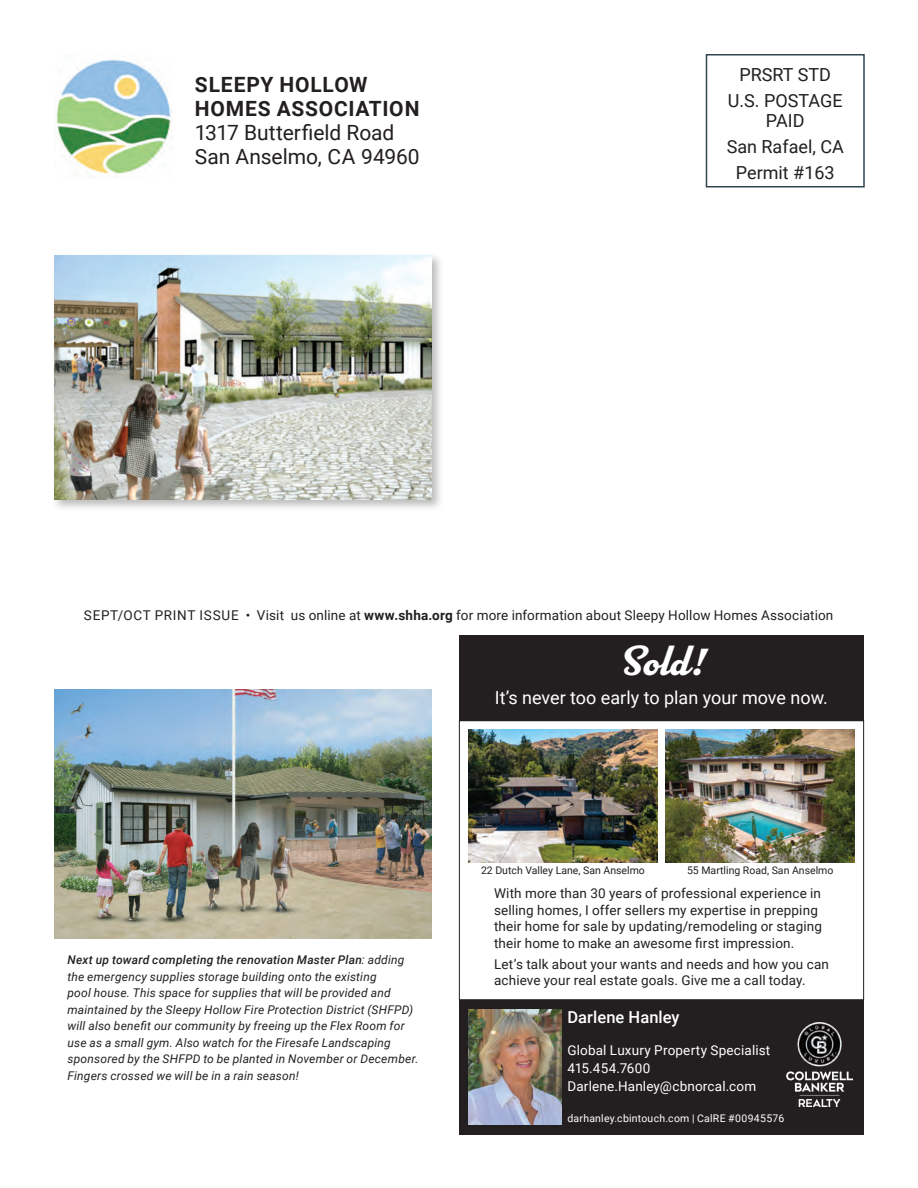
<style>
.page{position:relative;width:918px;height:1188px;background:#fff}
.page>*{position:absolute;margin:0;border:0;box-sizing:border-box;transform-origin:0 0}
.t1{font:700 42px "Parkside";color:#fff}
.t2{font:21px/24px "Roboto";letter-spacing:-.005em;color:#231f20}
.t3{font:700 21px/24px "Roboto";letter-spacing:.04em;color:#231f20}
.t4{font:18px/26.2px "Roboto";color:#231f20;text-align:center}
.t5{font:18px "Roboto";color:#fff}
.t6{font:500 16.5px "Roboto";letter-spacing:.005em;color:#fff}
.t7{font:13.5px/16.5px "Roboto";letter-spacing:.01em;color:#231f20}
.t8{font:13.5px/18px "Roboto";letter-spacing:.015em;color:#fff}
.t9{font:italic 12px/16.5px "Roboto";letter-spacing:.015em;color:#231f20}
.t10{font:10.5px "Roboto";color:#231f20}
.t11{font:10.5px "Roboto";letter-spacing:.02em;color:#fff}
.s1{font-weight:700}
.s2{font-weight:500}
</style>
<div class="page">
<div style="left:706px;top:54px;width:159px;height:134px;border:2px solid #30444f"></div>
<img style="left:54px;top:59px;width:117px;height:120px">
<div style="left:459px;top:635px;width:405px;height:500px;background:#231f20"></div>
<div style="left:459px;top:721px;width:405px;height:279px;background:#fff"></div>
<div style="left:459px;top:720px;width:405px;height:280px;border:1px solid #231f20"></div>
<img style="left:468px;top:1009px;width:93px;height:116px">
<img style="left:787px;top:1023px;width:66px;height:84px">
<img style="left:468px;top:729px;width:190px;height:134px">
<img style="left:665px;top:729px;width:190px;height:134px">
<div style="left:51px;top:252px;width:393px;height:260px;background:#231f20;opacity:.3"></div>
<img style="left:54px;top:255px;width:378px;height:245px">
<img style="left:54px;top:690px;width:378px;height:248px">
<h2 class="t3" style="left:195px;top:71px;width:226px">SLEEPY HOLLOW<br>HOMES ASSOCIATION</h2>
<h2 class="t2" style="left:195px;top:119px;width:226px">1317 Butterfield Road<br>San Anselmo, CA 94960</h2>
<h3 class="t4" style="left:728px;top:61px;width:116px">PRSRT STD<br>U.S. POSTAGE</h3>
<h3 class="t4" style="left:727px;top:107px;width:119px">PAID<br>San Rafael, CA<br>Permit #163</h3>
<p class="t7" style="left:84px;top:606px;width:751px">SEPT/OCT PRINT ISSUE • Visit us online at <span class="s1">www.shha.org</span> for more information about Sleepy Hollow Homes Association</p>
<h1 class="t1" style="left:619px;top:637px;width:86px">Sold!</h1>
<h3 class="t5" style="left:495px;top:685px;width:335px">It’s never too early to plan your move now.</h3>
<p class="t9" style="left:68px;top:951px;width:352px"><span class="s2">Next up toward completing the renovation Master Plan</span>: adding the emergency supplies storage building onto the existing<br>pool house. This space for supplies that will be provided and maintained by the Sleepy Hollow Fire Protection District (SHFPD) will also benefit our community by freeing up the Flex Room for use as a small gym. Also watch for the Firesafe Landscaping sponsored by the SHFPD to be planted in November or December.<br>Fingers crossed we will be in a rain season!</p>
<p class="t10" style="left:481px;top:863px;width:165px">22 Dutch Valley Lane, San Anselmo</p>
<p class="t10" style="left:687px;top:863px;width:148px">55 Martling Road, San Anselmo</p>
<p class="t7" style="left:494px;top:885px;width:329px">With more than 30 years of professional experience in selling homes, I offer sellers my expertise in prepping their home for sale by updating/remodeling or staging their home to make an awesome first impression.</p>
<p class="t7" style="left:494px;top:955px;width:336px">Let’s talk about your wants and needs and how you can achieve your real estate goals. Give me a call today.</p>
<h3 class="t6" style="left:568px;top:1006px;width:114px">Darlene Hanley</h3>
<p class="t8" style="left:568px;top:1041px;width:204px">Global Luxury Property Specialist<br>415.454.7600<br>Darlene.Hanley@cbnorcal.com</p>
<p class="t11" style="left:568px;top:1111px;width:218px">darhanley.cbintouch.com | CalRE #00945576</p>
</div>
